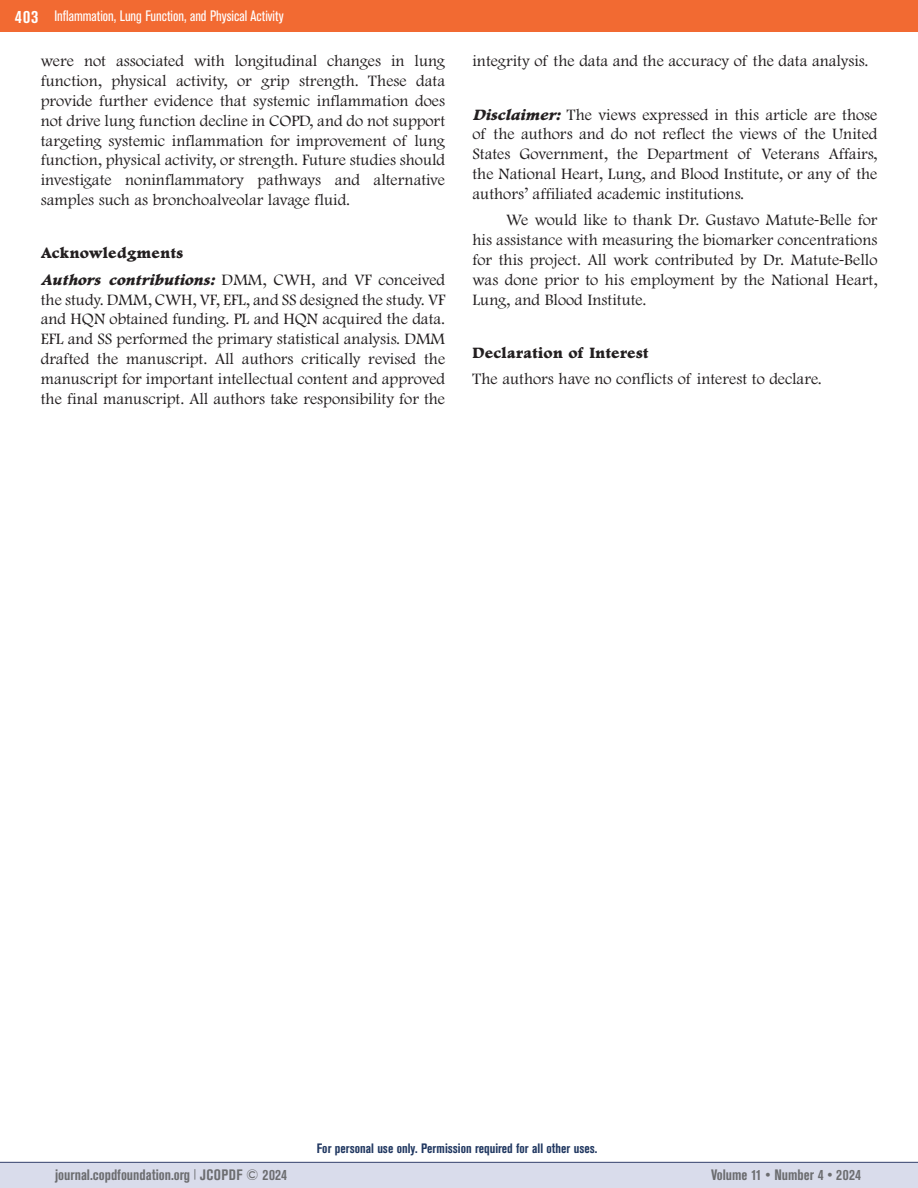
<style>
.page{position:relative;width:918px;height:1188px;background:#fff}
.page>*{position:absolute;margin:0;border:0;box-sizing:border-box;transform-origin:0 0}
.t1{font:300 16.5px/19.8px "Footlight MT Pro";color:#231f20;text-align:justify}
.t2{font:800 16.5px "Footlight MT Pro";color:#231f20}
.t3{font:700 condensed 15px "Akzidenz Grotesk BE";color:#6c6d70}
.t4{font:condensed 15px "Akzidenz Grotesk BE";color:#fff}
.t5{font:700 condensed 13.5px "Akzidenz Grotesk BE";color:#213861}
.s1{font-weight:700;font-size:18px}
.s2{font-weight:800;font-style:italic}
.s3{font-family:"Myriad Pro";font-weight:400}
</style>
<div class="page">
<div style="left:0;top:1162px;width:918px;height:26px;background:#d9dceb"></div>
<div style="left:0;top:0;width:918px;height:32px;background:#f26a32"></div>
<hr style="left:0;top:1162px;width:918px;height:1px;background:#34416b">
<p class="t4" style="left:15px;top:8px;width:271px"><span class="s1">403</span> Inflammation, Lung Function, and Physical Activity</p>
<p class="t1" style="left:41px;top:52px;width:406px">were not associated with longitudinal changes in lung function, physical activity, or grip strength. These data provide further evidence that systemic inflammation does not drive lung function decline in COPD, and do not support targeting systemic inflammation for improvement of lung function, physical activity, or strength. Future studies should investigate noninflammatory pathways and alternative samples such as bronchoalveolar lavage fluid.</p>
<p class="t2" style="left:41px;top:244px;width:144px">Acknowledgments</p>
<p class="t1" style="left:41px;top:270px;width:406px"><span class="s2">Authors contributions:</span> DMM, CWH, and VF conceived the study. DMM, CWH, VF, EFL, and SS designed the study. VF and HQN obtained funding. PL and HQN acquired the data.<br>EFL and SS performed the primary statistical analysis. DMM drafted the manuscript. All authors critically revised the manuscript for important intellectual content and approved the final manuscript. All authors take responsibility for the</p>
<p class="t1" style="left:472px;top:52px;width:397px">integrity of the data and the accuracy of the data analysis.</p>
<p class="t1" style="left:472px;top:105px;width:407px"><span class="s2">Disclaimer:</span> The views expressed in this article are those of the authors and do not reflect the views of the United States Government, the Department of Veterans Affairs, the National Heart, Lung, and Blood Institute, or any of the authors’ affiliated academic institutions.</p>
<p class="t1" style="left:472px;top:211px;width:407px;text-indent:34px">We would like to thank Dr. Gustavo Matute<span class="s3">-</span>Belle for his assistance with measuring the biomarker concentrations for this project. All work contributed by Dr. Matute<span class="s3">-</span>Bello was done prior to his employment by the National Heart, Lung, and Blood Institute.</p>
<p class="t2" style="left:472px;top:343px;width:178px">Declaration of Interest</p>
<p class="t1" style="left:472px;top:369px;width:351px">The authors have no conflicts of interest to declare.</p>
<p class="t5" style="left:317px;top:1141px;width:282px">For personal use only. Permission required for all other uses.</p>
<p class="t3" style="left:55px;top:1166px;width:234px">journal.copdfoundation.org <sup>|</sup> JCOPDF © 2024</p>
<p class="t3" style="left:711px;top:1166px;width:151px">Volume 11 • Number 4 • 2024</p>
</div>
